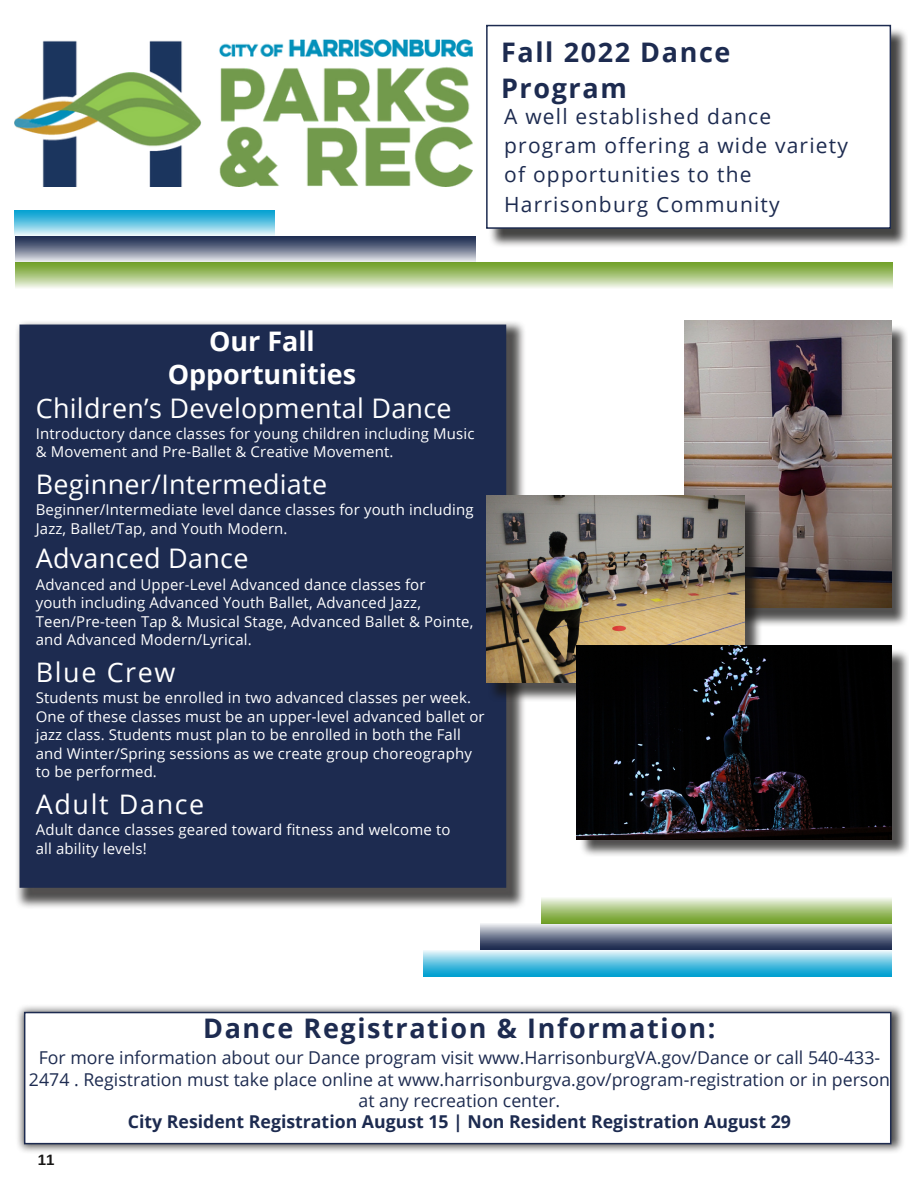
<style>
.page{position:relative;width:918px;height:1188px;background:#fff}
.page>*{position:absolute;margin:0;border:0;box-sizing:border-box;transform-origin:0 0}
.t1{font:27px "Open Sans";letter-spacing:.01em;color:#fff}
.t2{font:700 27px/36px "Open Sans";letter-spacing:.06em;color:#1d2b50}
.t3{font:700 27px/33.5px "Open Sans";color:#fff;text-align:center}
.t4{font:27px "Open Sans";letter-spacing:.06em;color:#fff}
.t5{font:21px/29.2px "Open Sans";letter-spacing:.06em;color:#1d2b50}
.t6{font:17.7px/21.3px "Open Sans";color:#1d2b50;text-align:center}
.t7{font:700 17.7px "Open Sans";color:#1d2b50}
.t8{font:15px/18.6px "Open Sans";letter-spacing:.01em;color:#fff}
.t9{font:700 15px "Arimo";color:#171615}
</style>
<div class="page">
<img style="left:15px;top:40px;width:457px;height:146px">
<img style="left:16px;top:262px;width:876px;height:26px">
<img style="left:16px;top:236px;width:460px;height:26px">
<img style="left:15px;top:211px;width:260px;height:26px">
<img style="left:17px;top:1006px;width:887px;height:146px">
<svg style="left:24px;top:1012px;width:867px;height:132px"></svg>
<img style="left:17px;top:322px;width:507px;height:586px">
<div style="left:20px;top:325px;width:486px;height:563px;background:#1d2b50"></div>
<img style="left:542px;top:898px;width:349px;height:26px">
<img style="left:481px;top:924px;width:410px;height:26px">
<img style="left:424px;top:950px;width:468px;height:26px">
<img style="left:490px;top:28px;width:417px;height:218px">
<svg style="left:486px;top:25px;width:405px;height:204px"></svg>
<img style="left:579px;top:651px;width:330px;height:205px">
<img style="left:762px;top:324px;width:145px;height:302px">
<img style="left:684px;top:321px;width:207px;height:287px">
<img style="left:489px;top:498px;width:273px;height:204px">
<img style="left:487px;top:495px;width:257px;height:188px">
<img style="left:577px;top:646px;width:315px;height:193px">
<h1 class="t2" style="left:501px;top:33px;width:231px">Fall 2022 Dance<br>Program</h1>
<h2 class="t5" style="left:504px;top:101px;width:345px">A well established dance program offering a wide variety of opportunities to the<br>Harrisonburg Community</h2>
<h1 class="t3" style="left:168px;top:324px;width:190px">Our Fall<br>Opportunities</h1>
<h1 class="t1" style="left:36px;top:389px;width:417px">Children’s Developmental Dance</h1>
<p class="t8" style="left:36px;top:424px;width:440px">Introductory dance classes for young children including Music &amp; Movement and Pre-Ballet &amp; Creative Movement.</p>
<h1 class="t1" style="left:36px;top:465px;width:293px">Beginner/Intermediate</h1>
<p class="t8" style="left:36px;top:500px;width:439px">Beginner/Intermediate level dance classes for youth including<br>Jazz, Ballet/Tap, and Youth Modern.</p>
<h1 class="t1" style="left:36px;top:539px;width:214px">Advanced Dance</h1>
<p class="t8" style="left:36px;top:574px;width:439px">Advanced and Upper-Level Advanced dance classes for<br>youth including Advanced Youth Ballet, Advanced Jazz, Teen/Pre-teen Tap &amp; Musical Stage, Advanced Ballet &amp; Pointe, and Advanced Modern/Lyrical.</p>
<h1 class="t4" style="left:36px;top:653px;width:141px">Blue Crew</h1>
<p class="t8" style="left:36px;top:688px;width:450px">Students must be enrolled in two advanced classes per week.<br>One of these classes must be an upper-level advanced ballet or jazz class. Students must plan to be enrolled in both the Fall and Winter/Spring sessions as we create group choreography to be performed.</p>
<h1 class="t4" style="left:36px;top:785px;width:170px">Adult Dance</h1>
<p class="t8" style="left:36px;top:820px;width:416px">Adult dance classes geared toward fitness and welcome to all ability levels!</p>
<h1 class="t2" style="left:203px;top:1010px;width:514px">Dance Registration &amp; Information:</h1>
<p class="t6" style="left:29px;top:1047px;width:862px">For more information about our Dance program visit www.HarrisonburgVA.gov/Dance or call 540-433-<br>2474 . Registration must take place online at www.harrisonburgva.gov/program-registration or in person at any recreation center.</p>
<p class="t7" style="left:128px;top:1109px;width:664px">City Resident Registration August 15 | Non Resident Registration August 29</p>
<p class="t9" style="left:38px;top:1151px;width:18px">11</p>
</div>
